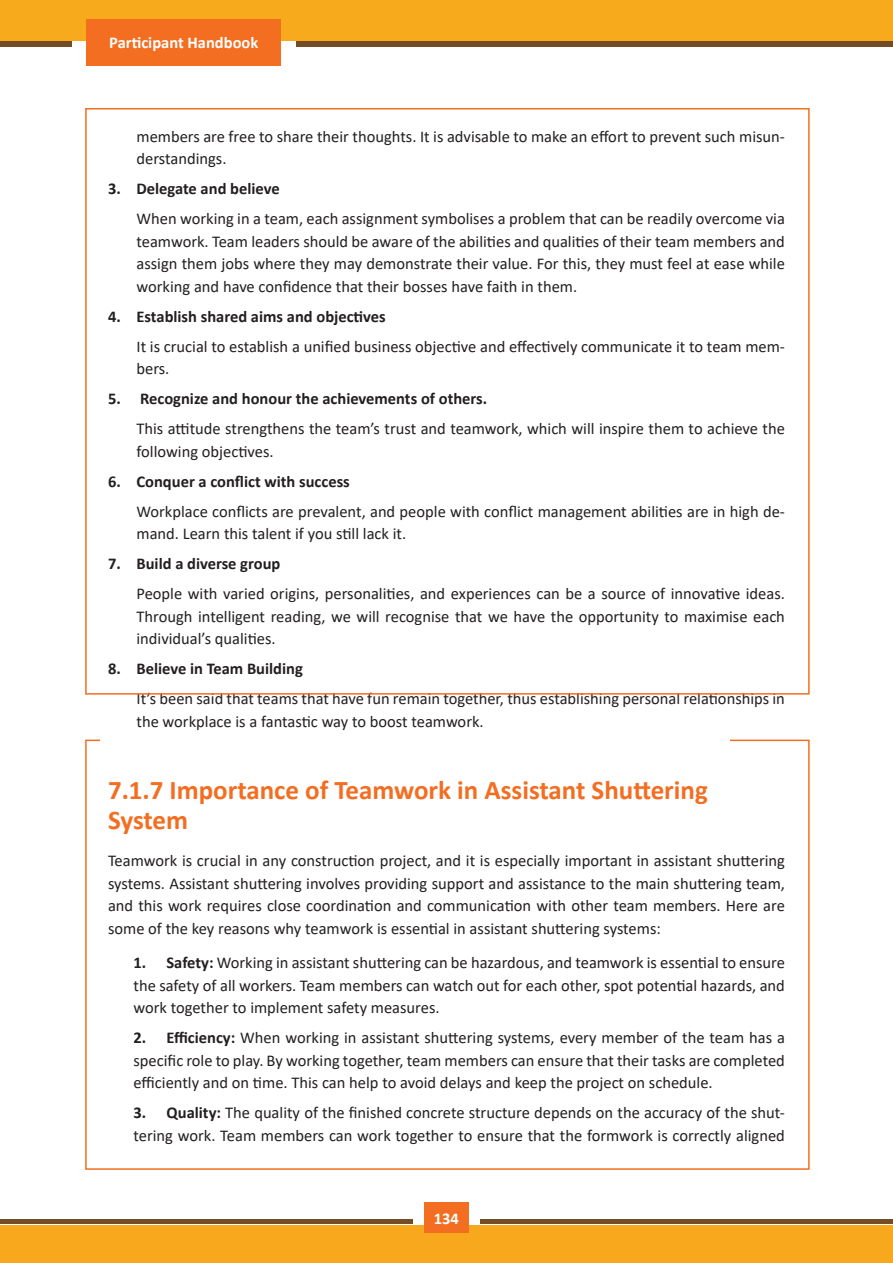
<style>
.page{position:relative;width:893px;height:1263px;background:#fff}
.page>*{position:absolute;margin:0;border:0;box-sizing:border-box;transform-origin:0 0}
.CHAPTER_POINT{font:700 27px/30px "Calibri";color:#f36e21}
.Paragraph_Style_1{font:16.5px/22.5px "Calibri";color:#231f20}
.t1{font:700 16.5px "Calibri";color:#231f20}
.t2{font:700 16.5px "Calibri";color:#fff}
.s1{font-weight:700}
</style>
<div class="page">
<div style="left:0;top:1225px;width:893px;height:38px;background:#f7a81c"></div>
<hr style="left:481px;top:1219px;width:412px;height:4px;background:#744c27">
<hr style="left:0;top:1219px;width:413px;height:4px;background:#744c27">
<svg style="left:0;top:40px;width:72px;height:6px"></svg>
<svg style="left:296px;top:40px;width:597px;height:6px;background:#895b25"></svg>
<div style="left:0;top:0;width:893px;height:40px;background:#f7aa1b"></div>
<div style="left:87px;top:19px;width:194px;height:46px;background:#f36e21"></div>
<div style="left:424px;top:1202px;width:44px;height:30px;background:#f36e21"></div>
<svg style="left:85px;top:739px;width:725px;height:431px"></svg>
<p class="t2" style="left:109px;top:31px;width:151px">Participant Handbook</p>
<p class="Paragraph_Style_1" style="left:136px;top:124px;width:650px">members are free to share their thoughts. It is advisable to make an effort to prevent such misun&shy;derstandings.</p>
<p class="t1" style="left:108px;top:177px;width:173px">3. Delegate and believe</p>
<p class="Paragraph_Style_1" style="left:136px;top:207px;width:650px;text-align:justify">When working in a team, each assignment symbolises a problem that can be readily overcome via teamwork. Team leaders should be aware of the abilities and qualities of their team members and assign them jobs where they may demonstrate their value. For this, they must feel at ease while working and have confidence that their bosses have faith in them.</p>
<p class="t1" style="left:108px;top:304px;width:279px">4. Establish shared aims and objectives</p>
<p class="Paragraph_Style_1" style="left:136px;top:334px;width:650px">It is crucial to establish a unified business objective and effectively communicate it to team mem&shy;bers.</p>
<p class="t1" style="left:108px;top:387px;width:381px">5. Recognize and honour the achievements of others.</p>
<p class="Paragraph_Style_1" style="left:136px;top:417px;width:650px">This attitude strengthens the team’s trust and teamwork, which will inspire them to achieve the following objectives.</p>
<p class="t1" style="left:108px;top:469px;width:243px">6. Conquer a conflict with success</p>
<p class="Paragraph_Style_1" style="left:136px;top:499px;width:650px">Workplace conflicts are prevalent, and people with conflict management abilities are in high de&shy;mand. Learn this talent if you still lack it.</p>
<p class="t1" style="left:108px;top:552px;width:174px">7. Build a diverse group</p>
<p class="Paragraph_Style_1" style="left:136px;top:582px;width:650px;text-align:justify">People with varied origins, personalities, and experiences can be a source of innovative ideas.<br>Through intelligent reading, we will recognise that we have the opportunity to maximise each individual’s qualities.</p>
<p class="t1" style="left:108px;top:657px;width:196px">8. Believe in Team Building</p>
<p class="Paragraph_Style_1" style="left:136px;top:687px;width:650px">It’s been said that teams that have fun remain together, thus establishing personal relationships in the workplace is a fantastic way to boost teamwork.</p>
<p class="CHAPTER_POINT" style="left:108px;top:774px;width:601px">7.1.7 Importance of Teamwork in Assistant Shuttering<br>System</p>
<p class="Paragraph_Style_1" style="left:108px;top:849px;width:678px;text-align:justify">Teamwork is crucial in any construction project, and it is especially important in assistant shuttering systems. Assistant shuttering involves providing support and assistance to the main shuttering team, and this work requires close coordination and communication with other team members. Here are some of the key reasons why teamwork is essential in assistant shuttering systems:</p>
<p class="Paragraph_Style_1" style="left:134px;top:951px;width:653px;text-align:justify"><span class="s1">1. Safety:</span> Working in assistant shuttering can be hazardous, and teamwork is essential to ensure the safety of all workers. Team members can watch out for each other, spot potential hazards, and work together to implement safety measures.</p>
<p class="Paragraph_Style_1" style="left:134px;top:1026px;width:653px;text-align:justify"><span class="s1">2. Efficiency:</span> When working in assistant shuttering systems, every member of the team has a specific role to play. By working together, team members can ensure that their tasks are completed efficiently and on time. This can help to avoid delays and keep the project on schedule.</p>
<p class="Paragraph_Style_1" style="left:134px;top:1101px;width:653px"><span class="s1">3. Quality:</span> The quality of the finished concrete structure depends on the accuracy of the shut&shy;tering work. Team members can work together to ensure that the formwork is correctly aligned</p>
<p class="t2" style="left:434px;top:1206px;width:27px">134</p>
</div>
